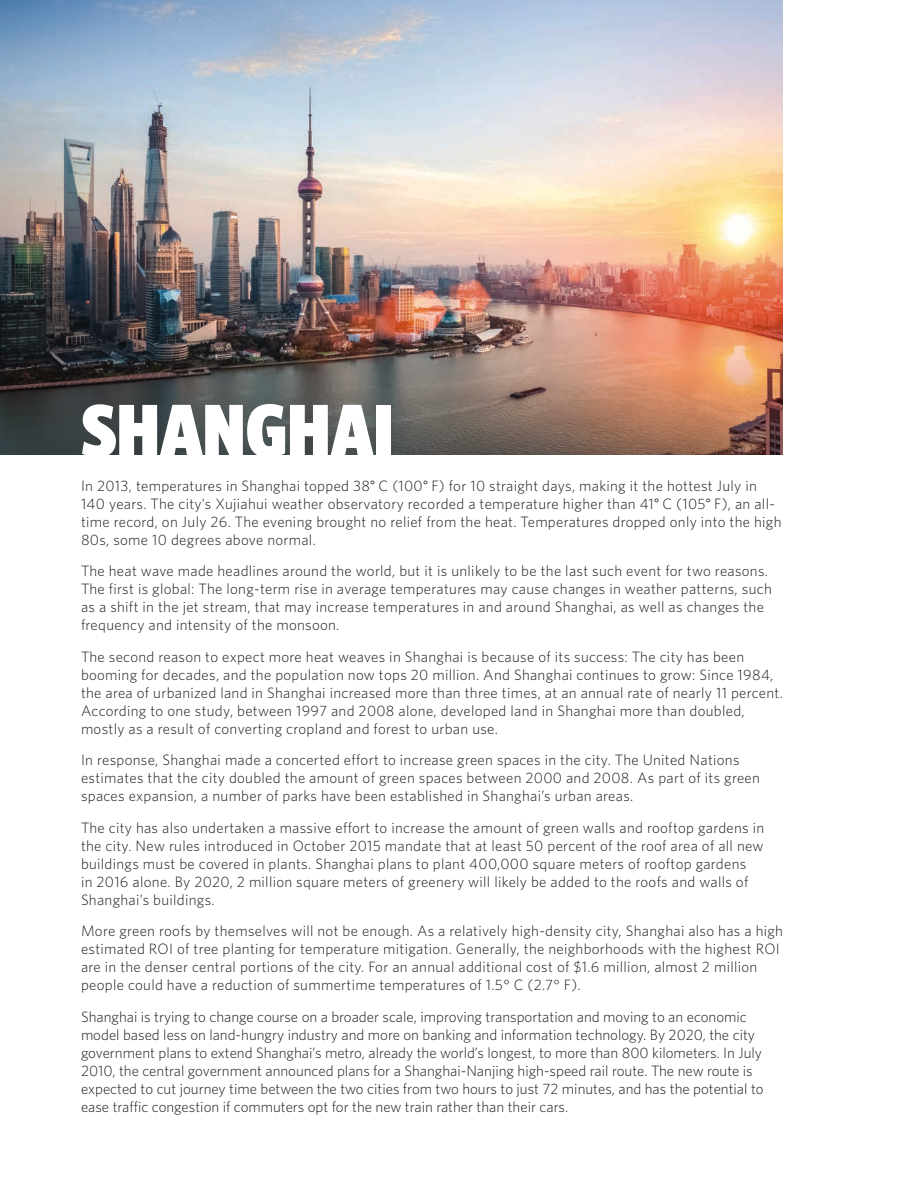
<style>
.page{position:relative;width:918px;height:1188px;background:#fff}
.page>*{position:absolute;margin:0;border:0;box-sizing:border-box;transform-origin:0 0}
.CASE_STUDY_HEADING{font:900 75px "Whitney Condensed";color:#fff}
._1_Body_Left{font:300 15px/18px "Whitney";letter-spacing:.02em;color:#1c1c1a}
._1_Body_Left-2{font:300 15px/18px "Whitney";color:#1c1c1a}
.s1{font-family:"Whitney Condensed";font-weight:400}
</style>
<div class="page">
<img style="left:0;top:0;width:783px;height:455px">
<p class="CASE_STUDY_HEADING" style="left:81px;top:382px;width:314px">SHANGHAI</p>
<p class="_1_Body_Left" style="left:81px;top:476px;width:702px">In 2013, temperatures in Shanghai topped 38<span class="s1">°</span> C (100<span class="s1">°</span> F) for 10 straight days, making it the hottest July in 140 years. The city’s Xujiahui weather observatory recorded a temperature higher than 41<span class="s1">°</span> C (105<span class="s1">°</span> F), an all&shy;time record, on July 26. The evening brought no relief from the heat. Temperatures dropped only into the high 80s, some 10 degrees above normal.</p>
<p class="_1_Body_Left" style="left:81px;top:562px;width:692px">The heat wave made headlines around the world, but it is unlikely to be the last such event for two reasons.<br>The first is global: The long-term rise in average temperatures may cause changes in weather patterns, such as a shift in the jet stream, that may increase temperatures in and around Shanghai, as well as changes the frequency and intensity of the monsoon.</p>
<p class="_1_Body_Left" style="left:81px;top:647px;width:703px">The second reason to expect more heat weaves in Shanghai is because of its success: The city has been booming for decades, and the population now tops 20 million. And Shanghai continues to grow: Since 1984, the area of urbanized land in Shanghai increased more than three times, at an annual rate of nearly 11 percent.<br>According to one study, between 1997 and 2008 alone, developed land in Shanghai more than doubled, mostly as a result of converting cropland and forest to urban use.</p>
<p class="_1_Body_Left" style="left:81px;top:751px;width:681px">In response, Shanghai made a concerted effort to increase green spaces in the city. The United Nations estimates that the city doubled the amount of green spaces between 2000 and 2008. As part of its green spaces expansion, a number of parks have been established in Shanghai’s urban areas.</p>
<p class="_1_Body_Left" style="left:81px;top:818px;width:685px">The city has also undertaken a massive effort to increase the amount of green walls and rooftop gardens in the city. New rules introduced in October 2015 mandate that at least 50 percent of the roof area of all new buildings must be covered in plants. Shanghai plans to plant 400,000 square meters of rooftop gardens<br>in 2016 alone. By 2020, 2 million square meters of greenery will likely be added to the roofs and walls of Shanghai’s buildings.</p>
<p class="_1_Body_Left" style="left:81px;top:922px;width:704px">More green roofs by themselves will not be enough. As a relatively high-density city, Shanghai also has a high estimated ROI of tree planting for temperature mitigation. Generally, the neighborhoods with the highest ROI are in the denser central portions of the city. For an annual additional cost of $1.6 million, almost 2 million people could have a reduction of summertime temperatures of 1.5° C (2.7° F).</p>
<p class="_1_Body_Left-2" style="left:81px;top:1007px;width:684px">Shanghai is trying to change course on a broader scale, improving transportation and moving to an economic model based less on land-hungry industry and more on banking and information technology. By 2020, the city government plans to extend Shanghai’s metro, already the world’s longest, to more than 800 kilometers. In July 2010, the central government announced plans for a Shanghai-Nanjing high-speed rail route. The new route is expected to cut journey time between the two cities from two hours to just 72 minutes, and has the potential to ease traffic congestion if commuters opt for the new train rather than their cars.</p>
</div>
